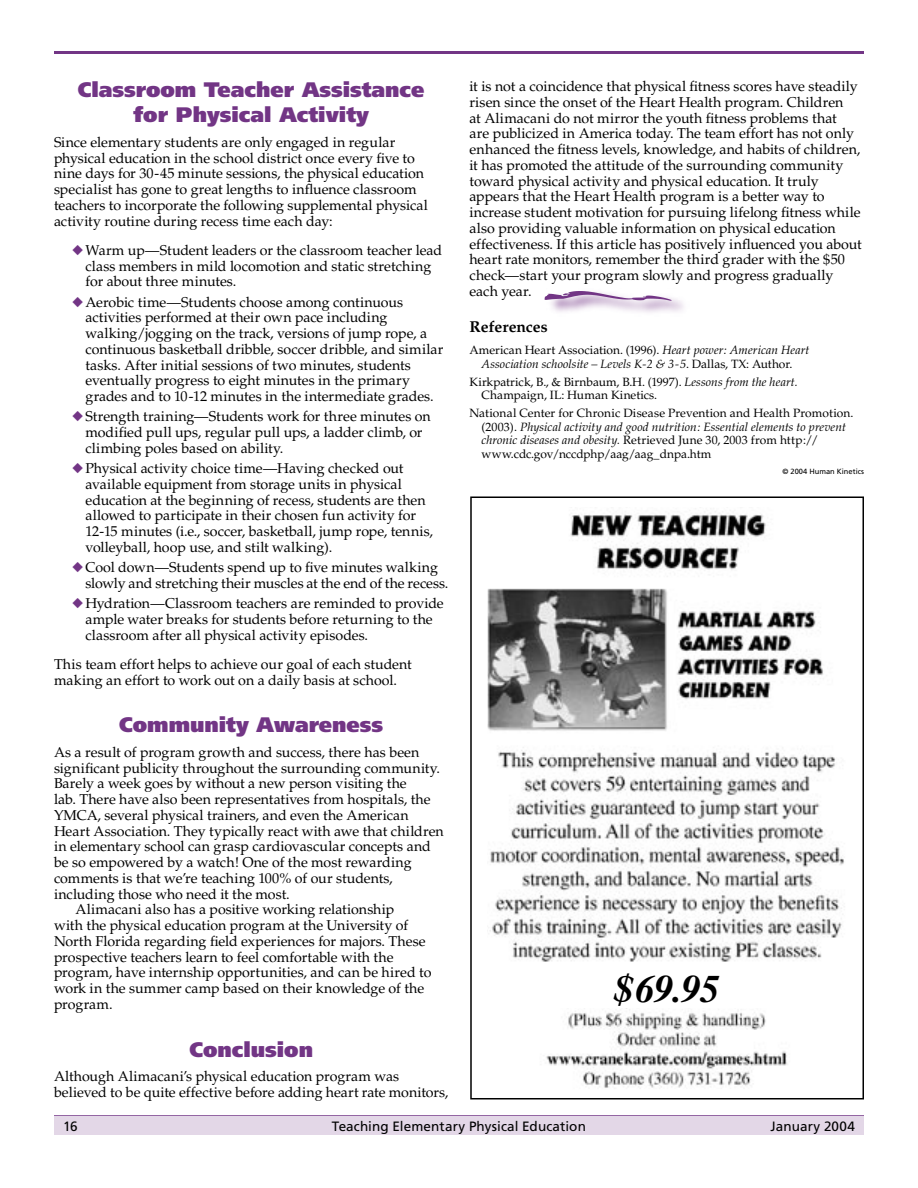
<style>
.page{position:relative;width:918px;height:1188px;background:#fff}
.page>*{position:absolute;margin:0;border:0;box-sizing:border-box;transform-origin:0 0}
.t1{font:italic 700 39px "Times";color:#000}
.t2{font:900 21px/25.2px "Frutiger";color:#723585;text-align:center}
.t3{font:700 15.75px "Palatino";letter-spacing:-.005em;color:#000}
.t4{font:14.25px/15.8px "Palatino";letter-spacing:-.005em;color:#000}
.t5{font:13.5px "Frutiger";letter-spacing:.005em;color:#000}
.t6{font:12px/13.5px "Palatino";letter-spacing:.005em;color:#000}
.t7{font:italic 12px/13.5px "Palatino";letter-spacing:.005em;color:#000;text-align:center}
.t8{font:7.5px "Frutiger";color:#000}
.s1{font-style:normal}
.s2{font-style:italic}
</style>
<div class="page">
<hr style="left:54px;top:1115px;width:810px;height:2px;background:#723585">
<hr style="left:54px;top:51px;width:810px;height:3px;background:#723585">
<div style="left:54px;top:1116px;width:810px;height:19px;background:#e3d7e7"></div>
<div style="left:546px;top:288px;width:144px;height:28px;background:#723585;opacity:.75"></div>
<svg style="left:544px;top:291px;width:128px;height:10px"></svg>
<img style="left:488px;top:511px;width:356px;height:451px">
<div style="left:470px;top:496px;width:394px;height:603px;border:2px solid #000"></div>
<img style="left:546px;top:1008px;width:242px;height:81px">
<h2 class="t2" style="left:78px;top:77px;width:348px">Classroom Teacher Assistance for Physical Activity</h2>
<p class="t4" style="left:54px;top:134px;width:375px">Since elementary students are only engaged in regular physical education in the school district once every five to nine days for 30-45 minute sessions, the physical education specialist has gone to great lengths to influence classroom teachers to incorporate the following supplemental physical activity routine during recess time each day:</p>
<p class="t4" style="left:86px;top:242px;width:358px">Warm up—Student leaders or the classroom teacher lead class members in mild locomotion and static stretching for about three minutes.</p>
<p class="t4" style="left:86px;top:294px;width:360px">Aerobic time—Students choose among continuous activities performed at their own pace including walking/jogging on the track, versions of jump rope, a continuous basketball dribble, soccer dribble, and similar tasks. After initial sessions of two minutes, students eventually progress to eight minutes in the primary grades and to 10-12 minutes in the intermediate grades.</p>
<p class="t4" style="left:86px;top:409px;width:347px">Strength training—Students work for three minutes on modified pull ups, regular pull ups, a ladder climb, or climbing poles based on ability.</p>
<p class="t4" style="left:86px;top:461px;width:349px">Physical activity choice time—Having checked out available equipment from storage units in physical education at the beginning of recess, students are then allowed to participate in their chosen fun activity for 12-15 minutes (i.e., soccer, basketball, jump rope, tennis, volleyball, hoop use, and stilt walking).</p>
<p class="t4" style="left:85px;top:560px;width:365px">Cool down—Students spend up to five minutes walking slowly and stretching their muscles at the end of the recess.</p>
<p class="t4" style="left:86px;top:596px;width:360px">Hydration—Classroom teachers are reminded to provide ample water breaks for students before returning to the classroom after all physical activity episodes.</p>
<p class="t4" style="left:54px;top:656px;width:359px">This team effort helps to achieve our goal of each student making an effort to work out on a daily basis at school.</p>
<h2 class="t2" style="left:119px;top:712px;width:265px">Community Awareness</h2>
<p class="t4" style="left:54px;top:745px;width:367px">As a result of program growth and success, there has been</p>
<p class="t4" style="left:54px;top:760px;width:388px">significant publicity throughout the surrounding community.</p>
<p class="t4" style="left:54px;top:776px;width:354px">Barely a week goes by without a new person visiting the</p>
<p class="t4" style="left:54px;top:792px;width:378px">lab. There have also been representatives from hospitals, the</p>
<p class="t4" style="left:54px;top:808px;width:356px">YMCA, several physical trainers, and even the American</p>
<p class="t4" style="left:54px;top:823px;width:391px">Heart Association. They typically react with awe that children</p>
<p class="t4" style="left:54px;top:839px;width:378px">in elementary school can grasp cardiovascular concepts and</p>
<p class="t4" style="left:54px;top:855px;width:359px">be so empowered by a watch! One of the most rewarding</p>
<p class="t4" style="left:54px;top:871px;width:340px">comments is that we’re teaching 100% of our students,</p>
<p class="t4" style="left:54px;top:886px;width:237px">including those who need it the most.</p>
<p class="t4" style="left:76px;top:902px;width:320px">Alimacani also has a positive working relationship</p>
<p class="t4" style="left:54px;top:918px;width:356px">with the physical education program at the University of</p>
<p class="t4" style="left:54px;top:934px;width:373px">North Florida regarding field experiences for majors. These</p>
<p class="t4" style="left:54px;top:949px;width:341px">prospective teachers learn to feel comfortable with the</p>
<p class="t4" style="left:54px;top:965px;width:379px">program, have internship opportunities, and can be hired to</p>
<p class="t4" style="left:54px;top:981px;width:372px">work in the summer camp based on their knowledge of the</p>
<p class="t4" style="left:54px;top:997px;width:60px">program.</p>
<h2 class="t2" style="left:189px;top:1037px;width:125px">Conclusion</h2>
<p class="t4" style="left:54px;top:1069px;width:396px">Although Alimacani’s physical education program was believed to be quite effective before adding heart rate monitors,</p>
<p class="t4" style="left:470px;top:79px;width:394px">it is not a coincidence that physical fitness scores have steadily risen since the onset of the Heart Health program. Children<br>at Alimacani do not mirror the youth fitness problems that<br>are publicized in America today. The team effort has not only enhanced the fitness levels, knowledge, and habits of children, it has promoted the attitude of the surrounding community toward physical activity and physical education. It truly appears that the Heart Health program is a better way to increase student motivation for pursuing lifelong fitness while also providing valuable information on physical education effectiveness. If this article has positively influenced you about heart rate monitors, remember the third grader with the $50 check—start your program slowly and progress gradually each year.</p>
<p class="t3" style="left:470px;top:317px;width:80px">References</p>
<p class="t7" style="left:470px;top:344px;width:342px"><span class="s1">American Heart Association. (1996).</span> Heart power: American Heart<br>Association schoolsite – Levels K-2 &amp; 3-5<span class="s1">. Dallas, TX: Author.</span></p>
<p class="t6" style="left:482px;top:375px;width:318px;text-indent:-12px">Kirkpatrick, B., &amp; Birnbaum, B.H. (1997). <span class="s2">Lessons from the heart.<br></span>Champaign, IL: Human Kinetics.</p>
<p class="t6" style="left:482px;top:407px;width:373px;text-indent:-12px">National Center for Chronic Disease Prevention and Health Promotion. (2003). <span class="s2">Physical activity and good nutrition: Essential elements to prevent chronic diseases and obesity.</span> Retrieved June 30, 2003 from http:// www.cdc.gov/nccdphp/aag/aag_dnpa.htm</p>
<p class="t8" style="left:783px;top:467px;width:83px">© 2004 Human Kinetics</p>
<h1 class="t1" style="left:614px;top:967px;width:107px">$69.95</h1>
<p class="t5" style="left:63px;top:1118px;width:16px">16</p>
<p class="t5" style="left:332px;top:1118px;width:256px">Teaching Elementary Physical Education</p>
<p class="t5" style="left:771px;top:1118px;width:86px">January 2004</p>
</div>
